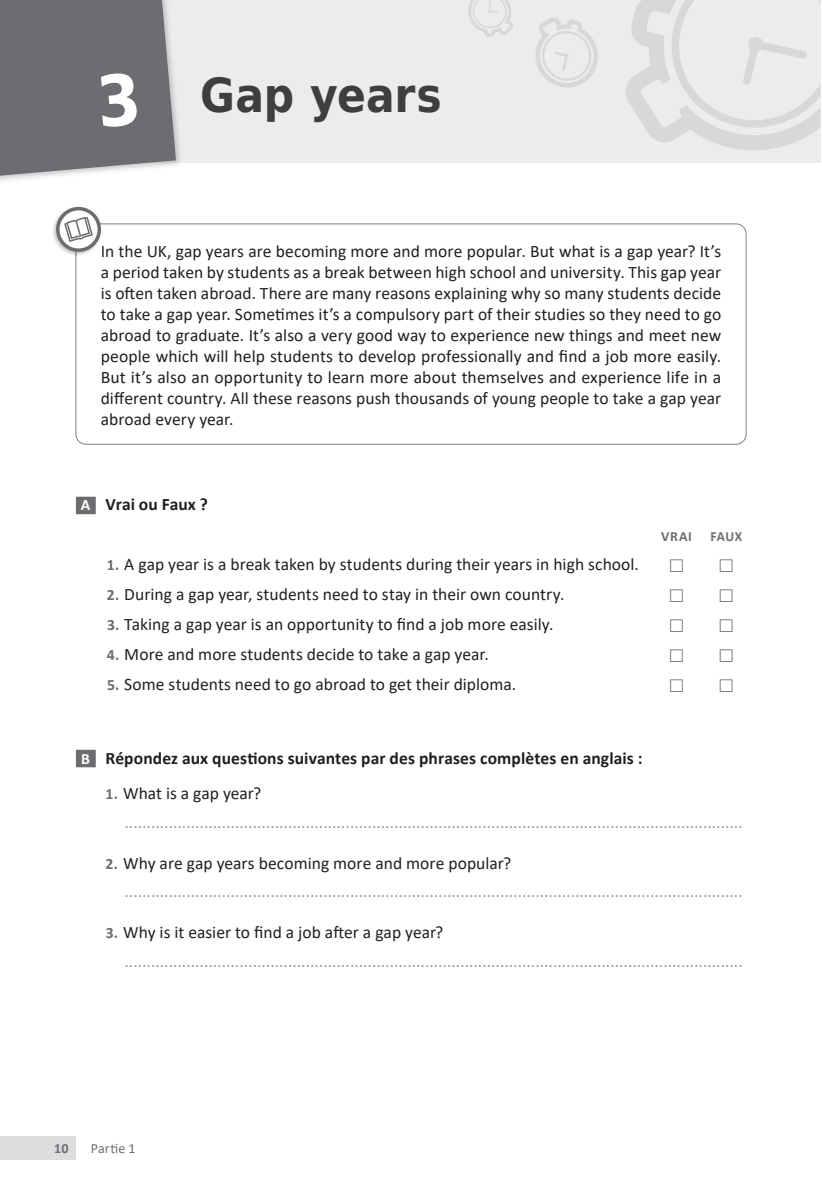
<style>
.page{position:relative;width:822px;height:1194px;background:#fff}
.page>*{position:absolute;margin:0;border:0;box-sizing:border-box;transform-origin:0 0}
.t1{font:700 47.25px "DejaVu Sans Condensed";color:#3e3e3f}
.t2{font:17.5px/21px "Calibri";letter-spacing:.005em;color:#231f20;text-align:justify}
.t3{font:17.5px/28.3px "Calibri";color:#939598}
.t4{font:700 17.5px "Calibri";letter-spacing:.005em;color:#231f20}
.t5{font:14px "Calibri";color:#6c6d70}
.t6{font:700 14px "Calibri";letter-spacing:.045em;color:#6c6d70}
.t7{font:700 14px "Calibri";letter-spacing:.045em;color:#6c6d70;scale:.96 1}
.s1{font-size:15.75px;color:#fff}
.s2{font-weight:700;font-size:15.75px;color:#6c6d70}
.s3{color:#231f20}
</style>
<div class="page">
<div style="left:0;top:1136px;width:76px;height:24px;background:#dcdddf"></div>
<div style="left:0;top:0;width:820px;height:163px;background:#ececee"></div>
<svg style="left:75px;top:223px;width:671px;height:221px"></svg>
<div style="left:76px;top:496px;width:20px;height:18px;background:#6c6d70"></div>
<div style="left:76px;top:749px;width:20px;height:18px;background:#6c6d70"></div>
<img style="left:53px;top:206px;width:47px;height:49px">
<img style="left:75px;top:223px;width:27px;height:33px">
<svg style="left:58px;top:208px;width:41px;height:42px"></svg>
<div style="left:56px;top:207px;width:45px;height:45px;border:4px solid #6c6d70;border-radius:50%"></div>
<svg style="left:64px;top:217px;width:29px;height:25px"></svg>
<svg style="left:535px;top:17px;width:63px;height:70px"></svg>
<svg style="left:468px;top:0;width:45px;height:37px"></svg>
<svg style="left:626px;top:0;width:195px;height:150px"></svg>
<svg style="left:0;top:0;width:176px;height:179px;background:#78797b"></svg>
<h1 class="t1" style="left:200px;top:56px;width:243px">Gap years</h1>
<p class="t2" style="left:101px;top:240px;width:622px">In the UK, gap years are becoming more and more popular. But what is a gap year? It’s a period taken by students as a break between high school and university. This gap year is often taken abroad. There are many reasons explaining why so many students decide to take a gap year. Sometimes it’s a compulsory part of their studies so they need to go abroad to graduate. It’s also a very good way to experience new things and meet new people which will help students to develop professionally and find a job more easily.<br>But it’s also an opportunity to learn more about themselves and experience life in a different country. All these reasons push thousands of young people to take a gap year abroad every year.</p>
<p class="t4" style="left:81px;top:492px;width:128px"><span class="s1">A</span> Vrai ou Faux ?</p>
<p class="t2" style="left:107px;top:553px;width:533px"><span class="s2">1.</span> A gap year is a break taken by students during their years in high school.</p>
<p class="t2" style="left:107px;top:583px;width:459px"><span class="s2">2.</span> During a gap year, students need to stay in their own country.</p>
<p class="t2" style="left:107px;top:613px;width:448px"><span class="s2">3.</span> Taking a gap year is an opportunity to find a job more easily.</p>
<p class="t2" style="left:107px;top:643px;width:383px"><span class="s2">4.</span> More and more students decide to take a gap year.</p>
<p class="t2" style="left:107px;top:673px;width:410px"><span class="s2">5.</span> Some students need to go abroad to get their diploma.</p>
<p class="t6" style="left:661px;top:526px;width:32px">VRAI</p>
<p class="t7" style="left:710px;top:526px;width:35px">FAUX</p>
<p class="t4" style="left:81px;top:745px;width:562px"><span class="s1">B</span> Répondez aux questions suivantes par des phrases complètes en anglais :</p>
<p class="t3" style="left:124px;top:779px;width:619px;text-indent:-19px"><span class="s2">1.</span> <span class="s3">What is a gap year? </span>............................................................................................................................................</p>
<p class="t3" style="left:124px;top:848px;width:619px;text-indent:-19px"><span class="s2">2.</span> <span class="s3">Why are gap years becoming more and more popular? </span>............................................................................................................................................</p>
<p class="t3" style="left:124px;top:917px;width:619px;text-indent:-19px"><span class="s2">3.</span> <span class="s3">Why is it easier to find a job after a gap year? </span>............................................................................................................................................</p>
<p class="t6" style="left:54px;top:1138px;width:16px">10</p>
<p class="t5" style="left:91px;top:1138px;width:46px">Partie 1</p>
</div>
